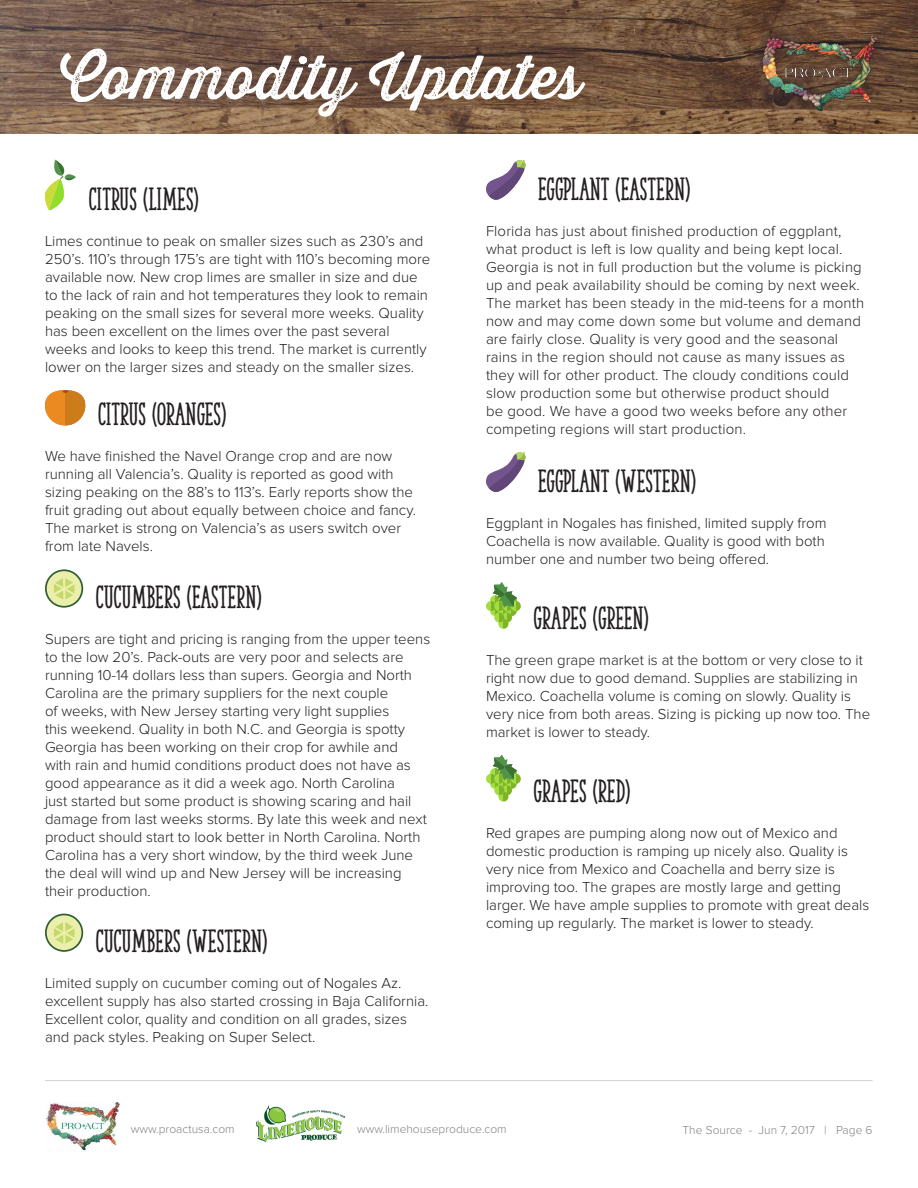
<style>
.page{position:relative;width:918px;height:1188px;background:#fff}
.page>*{position:absolute;margin:0;border:0;box-sizing:border-box;transform-origin:0 0}
.t1{font:60px "Thirsty Rough Reg One";color:#fff}
.t2{font:30px "The Serif Hand Extrablack";color:#231f20}
.t3{font:700 27px "Proxima Nova";color:#fff}
.t4{font:300 15px/18px "Proxima Nova";color:#231f20}
.t5{font:300 12px "Proxima Nova";color:#808285}
</style>
<div class="page">
<hr style="left:45px;top:1080px;width:828px;height:1px;background:#d1d2d4">
<img style="left:0;top:0;width:918px;height:134px">
<div style="left:752px;top:25px;width:133px;height:94px;background:#231f20;opacity:.6"></div>
<img style="left:761px;top:36px;width:115px;height:76px">
<img style="left:46px;top:1102px;width:74px;height:49px">
<img style="left:256px;top:1105px;width:90px;height:37px">
<svg style="left:45px;top:160px;width:31px;height:50px"></svg>
<svg style="left:45px;top:390px;width:40px;height:35px"></svg>
<svg style="left:45px;top:569px;width:38px;height:39px"></svg>
<div style="left:47px;top:571px;width:34px;height:35px;background:#eaefab;border-radius:50%"></div>
<svg style="left:54px;top:578px;width:21px;height:22px"></svg>
<svg style="left:45px;top:914px;width:38px;height:38px"></svg>
<div style="left:47px;top:915px;width:34px;height:35px;background:#eaefab;border-radius:50%"></div>
<svg style="left:54px;top:922px;width:21px;height:22px"></svg>
<svg style="left:486px;top:160px;width:40px;height:40px"></svg>
<svg style="left:486px;top:452px;width:40px;height:40px"></svg>
<svg style="left:490px;top:595px;width:10px;height:10px"></svg>
<svg style="left:490px;top:606px;width:10px;height:10px"></svg>
<svg style="left:512px;top:610px;width:5px;height:6px"></svg>
<div style="left:486px;top:601px;width:10px;height:10px;background:#a1de40;border-radius:50%"></div>
<div style="left:491px;top:601px;width:5px;height:10px;background:#80b329"></div>
<div style="left:494px;top:601px;width:10px;height:10px;background:#a1de40;border-radius:50%"></div>
<div style="left:499px;top:601px;width:5px;height:10px;background:#80b329"></div>
<svg style="left:508px;top:608px;width:4px;height:3px"></svg>
<div style="left:511px;top:601px;width:10px;height:10px;background:#a1de40;border-radius:50%"></div>
<div style="left:516px;top:601px;width:5px;height:10px;background:#80b329"></div>
<div style="left:502px;top:613px;width:10px;height:10px;background:#a1de40;border-radius:50%"></div>
<div style="left:507px;top:613px;width:5px;height:10px;background:#80b329"></div>
<svg style="left:498px;top:619px;width:10px;height:10px"></svg>
<div style="left:503px;top:619px;width:5px;height:9px;background:#80b329"></div>
<div style="left:494px;top:613px;width:10px;height:10px;background:#a1de40;border-radius:50%"></div>
<div style="left:499px;top:613px;width:5px;height:10px;background:#80b329"></div>
<svg style="left:493px;top:582px;width:24px;height:26px"></svg>
<div style="left:490px;top:768px;width:10px;height:10px;background:#a1de40;border-radius:50%"></div>
<div style="left:490px;top:779px;width:10px;height:10px;background:#a1de40;border-radius:50%"></div>
<div style="left:495px;top:779px;width:5px;height:10px;background:#80b329"></div>
<div style="left:498px;top:779px;width:10px;height:10px;background:#a1de40;border-radius:50%"></div>
<svg style="left:503px;top:779px;width:5px;height:10px"></svg>
<div style="left:512px;top:779px;width:5px;height:10px;background:#80b329"></div>
<div style="left:486px;top:774px;width:10px;height:10px;background:#a1de40;border-radius:50%"></div>
<div style="left:491px;top:774px;width:5px;height:10px;background:#80b329"></div>
<div style="left:494px;top:774px;width:10px;height:10px;background:#a1de40;border-radius:50%"></div>
<div style="left:499px;top:774px;width:5px;height:10px;background:#80b329"></div>
<svg style="left:508px;top:780px;width:4px;height:4px"></svg>
<div style="left:511px;top:774px;width:10px;height:10px;background:#a1de40;border-radius:50%"></div>
<div style="left:516px;top:774px;width:5px;height:10px;background:#80b329"></div>
<div style="left:502px;top:785px;width:10px;height:10px;background:#a1de40;border-radius:50%"></div>
<div style="left:507px;top:785px;width:5px;height:10px;background:#80b329"></div>
<div style="left:498px;top:792px;width:10px;height:10px;background:#a1de40;border-radius:50%"></div>
<div style="left:503px;top:792px;width:5px;height:9px;background:#80b329"></div>
<div style="left:494px;top:785px;width:10px;height:10px;background:#a1de40;border-radius:50%"></div>
<div style="left:499px;top:785px;width:5px;height:10px;background:#80b329"></div>
<svg style="left:493px;top:755px;width:24px;height:25px"></svg>
<h1 class="t1" style="left:60px;top:33px;width:523px">Commodity Updates</h1>
<h3 class="t3" style="left:227px;top:80px;width:138px">Jun 7, 2017</h3>
<h2 class="t2" style="left:89px;top:181px;width:111px">CITRUS (LIMES)</h2>
<p class="t4" style="left:45px;top:233px;width:387px">Limes continue to peak on smaller sizes such as 230’s and 250’s. 110’s through 175’s are tight with 110’s becoming more available now. New crop limes are smaller in size and due to the lack of rain and hot temperatures they look to remain peaking on the small sizes for several more weeks. Quality has been excellent on the limes over the past several weeks and looks to keep this trend. The market is currently lower on the larger sizes and steady on the smaller sizes.</p>
<h2 class="t2" style="left:98px;top:396px;width:130px">CITRUS (ORANGES)</h2>
<p class="t4" style="left:45px;top:448px;width:372px">We have finished the Navel Orange crop and are now running all Valencia’s. Quality is reported as good with sizing peaking on the 88’s to 113’s. Early reports show the fruit grading out about equally between choice and fancy.<br>The market is strong on Valencia’s as users switch over from late Navels.</p>
<h2 class="t2" style="left:96px;top:578px;width:167px">CUCUMBERS (EASTERN)</h2>
<p class="t4" style="left:45px;top:630px;width:387px">Supers are tight and pricing is ranging from the upper teens to the low 20’s. Pack-outs are very poor and selects are running 10-14 dollars less than supers. Georgia and North Carolina are the primary suppliers for the next couple<br>of weeks, with New Jersey starting very light supplies<br>this weekend. Quality in both N.C. and Georgia is spotty Georgia has been working on their crop for awhile and<br>with rain and humid conditions product does not have as good appearance as it did a week ago. North Carolina<br>just started but some product is showing scaring and hail damage from last weeks storms. By late this week and next product should start to look better in North Carolina. North Carolina has a very short window, by the third week June the deal will wind up and New Jersey will be increasing their production.</p>
<h2 class="t2" style="left:96px;top:923px;width:173px">CUCUMBERS (WESTERN)</h2>
<p class="t4" style="left:45px;top:974px;width:385px">Limited supply on cucumber coming out of Nogales Az. excellent supply has also started crossing in Baja California.<br>Excellent color, quality and condition on all grades, sizes and pack styles. Peaking on Super Select.</p>
<h2 class="t2" style="left:538px;top:171px;width:153px">EGGPLANT (EASTERN)</h2>
<p class="t4" style="left:486px;top:222px;width:380px">Florida has just about finished production of eggplant, what product is left is low quality and being kept local.<br>Georgia is not in full production but the volume is picking up and peak availability should be coming by next week.<br>The market has been steady in the mid-teens for a month now and may come down some but volume and demand are fairly close. Quality is very good and the seasonal rains in the region should not cause as many issues as they will for other product. The cloudy conditions could slow production some but otherwise product should<br>be good. We have a good two weeks before any other competing regions will start production.</p>
<h2 class="t2" style="left:538px;top:463px;width:159px">EGGPLANT (WESTERN)</h2>
<p class="t4" style="left:486px;top:515px;width:342px;text-align:justify">Eggplant in Nogales has finished, limited supply from Coachella is now available. Quality is good with both number one and number two being offered.</p>
<h2 class="t2" style="left:534px;top:600px;width:117px">GRAPES (GREEN)</h2>
<p class="t4" style="left:486px;top:651px;width:386px">The green grape market is at the bottom or very close to it right now due to good demand. Supplies are stabilizing in Mexico. Coachella volume is coming on slowly. Quality is very nice from both areas. Sizing is picking up now too. The market is lower to steady.</p>
<h2 class="t2" style="left:534px;top:772px;width:98px">GRAPES (RED)</h2>
<p class="t4" style="left:486px;top:824px;width:385px">Red grapes are pumping along now out of Mexico and domestic production is ramping up nicely also. Quality is very nice from Mexico and Coachella and berry size is improving too. The grapes are mostly large and getting larger. We have ample supplies to promote with great deals coming up regularly. The market is lower to steady.</p>
<p class="t5" style="left:131px;top:1124px;width:105px">www.proactusa.com</p>
<p class="t5" style="left:357px;top:1123px;width:151px">www.limehouseproduce.com</p>
<p class="t5" style="left:683px;top:1124px;width:192px">The Source - Jun 7, 2017 | Page 6</p>
</div>
